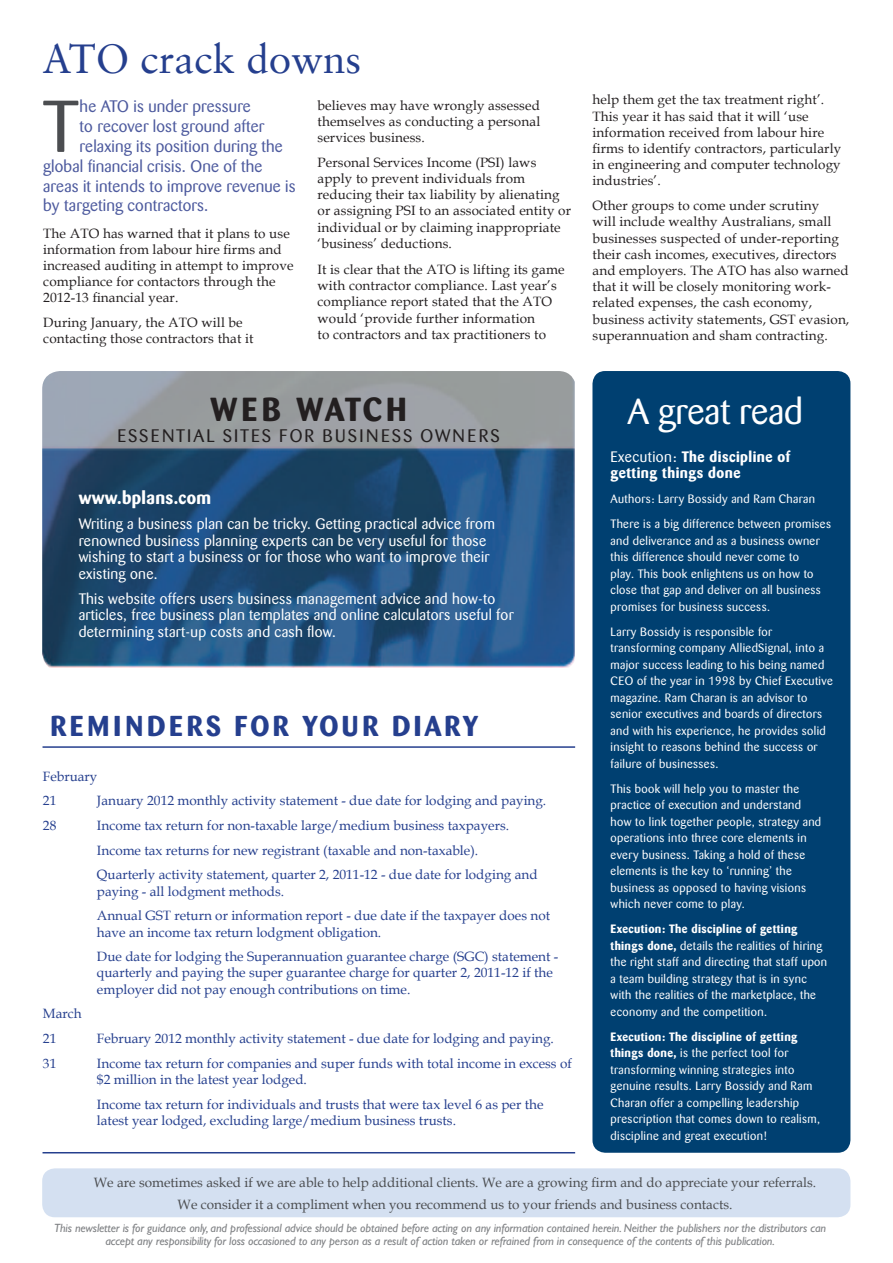
<style>
.page{position:relative;width:893px;height:1263px;background:#fff}
.page>*{position:absolute;margin:0;border:0;box-sizing:border-box;transform-origin:0 0}
.Body_Text_-_1st_Para{font:72.6px "Barmeno";color:#4b4d50}
.Title_-_Article{font:40.5px "Sabon LT";color:#253f8e}
.Box_Article_-_Title{font:36px "Barmeno";color:#fff}
.t1{font:700 33px "Barmeno";letter-spacing:.09em;color:#231f20}
.t2{font:700 28.5px "Barmeno";letter-spacing:.12em;color:#253f8e}
.t3{font:18px "Barmeno";letter-spacing:.12em;color:#231f20}
.Box_Article_-_Sub_He{font:700 18px "Barmeno";letter-spacing:.02em;color:#fff}
.Body_Text_-_1st_Para-2{font:16.5px "Barmeno";letter-spacing:.01em;color:#4d5a9e}
.Box_Article_-_Body_T{font:15px/16.5px "Barmeno";letter-spacing:.02em;color:#fff}
.Box_Article_-_Body_T-2{font:700 15px/16.5px "Barmeno";letter-spacing:.03em;color:#fff}
.Body_Text{font:13.5px/16.2px "Book Antiqua";letter-spacing:.01em;color:#231f20}
.Body_Text-2{font:13.5px/16.2px "Book Antiqua";color:#253f8e}
.Body_Text-3{font:13.5px "Book Antiqua";color:#4b4d50}
.Box_Article_-_Body_T-3{font:12px/16.5px "Barmeno";letter-spacing:.03em;color:#fff}
.t4{font:italic 12px/13.2px "Gill Sans Std";letter-spacing:-.01em;color:#808285;text-align:center}
.s1{font-weight:400}
.s2{font-weight:700}
</style>
<div class="page">
<img style="left:42px;top:371px;width:533px;height:297px">
<div style="left:592px;top:371px;width:258px;height:782px;background:#004071;border-radius:13px"></div>
<hr style="left:43px;top:746px;width:532px;height:2px;background:#253f8e">
<hr style="left:43px;top:1152px;width:532px;height:1px;background:#253f8e">
<div style="left:42px;top:1168px;width:808px;height:49px;background:#d4e0f1;border-radius:13px"></div>
<p class="Title_-_Article" style="left:43px;top:35px;width:320px">ATO crack downs</p>
<p class="Body_Text" style="left:317px;top:97px;width:224px;text-align:justify">believes may have wrongly assessed themselves as conducting a personal services business.</p>
<p class="Body_Text" style="left:317px;top:154px;width:255px">Personal Services Income (PSI) laws apply to prevent individuals from reducing their tax liability by alienating or assigning PSI to an associated entity or individual or by claiming inappropriate ‘business’ deductions.</p>
<p class="Body_Text" style="left:317px;top:261px;width:249px">It is clear that the ATO is lifting its game with contractor compliance. Last year’s compliance report stated that the ATO would ‘provide further information<br>to contractors and tax practitioners to</p>
<p class="Body_Text_-_1st_Para" style="left:43px;top:85px;width:38px">T</p>
<p class="Body_Text_-_1st_Para-2" style="left:80px;top:97px;width:173px">he ATO is under pressure</p>
<p class="Body_Text_-_1st_Para-2" style="left:80px;top:117px;width:186px">to recover lost ground after</p>
<p class="Body_Text_-_1st_Para-2" style="left:80px;top:137px;width:205px">relaxing its position during the</p>
<p class="Body_Text_-_1st_Para-2" style="left:43px;top:156px;width:221px">global financial crisis. One of the</p>
<p class="Body_Text_-_1st_Para-2" style="left:43px;top:176px;width:254px">areas it intends to improve revenue is</p>
<p class="Body_Text_-_1st_Para-2" style="left:43px;top:196px;width:167px">by targeting contractors.</p>
<p class="Body_Text" style="left:43px;top:225px;width:252px">The ATO has warned that it plans to use information from labour hire firms and increased auditing in attempt to improve compliance for contactors through the 2012-13 financial year.</p>
<p class="Body_Text" style="left:43px;top:314px;width:212px">During January, the ATO will be contacting those contractors that it</p>
<p class="t1" style="left:211px;top:389px;width:198px">WEB WATCH</p>
<p class="t3" style="left:117px;top:425px;width:384px">ESSENTIAL SITES FOR BUSINESS OWNERS</p>
<p class="Box_Article_-_Sub_He" style="left:79px;top:487px;width:134px">www.bplans.com</p>
<p class="Box_Article_-_Body_T" style="left:79px;top:516px;width:418px">Writing a business plan can be tricky. Getting practical advice from renowned business planning experts can be very useful for those wishing to start a business or for those who want to improve their existing one.</p>
<p class="Box_Article_-_Body_T" style="left:79px;top:591px;width:436px">This website offers users business management advice and how-to articles, free business plan templates and online calculators useful for determining start-up costs and cash flow.</p>
<p class="t2" style="left:50px;top:709px;width:429px">REMINDERS FOR YOUR DIARY</p>
<p class="Body_Text-2" style="left:43px;top:767px;width:56px">February</p>
<p class="Body_Text-2" style="left:43px;top:792px;width:15px">21</p>
<p class="Body_Text-2" style="left:97px;top:792px;width:451px">January 2012 monthly activity statement - due date for lodging and paying.</p>
<p class="Body_Text-2" style="left:43px;top:817px;width:15px">28</p>
<p class="Body_Text-2" style="left:97px;top:817px;width:414px">Income tax return for non-taxable large/medium business taxpayers.</p>
<p class="Body_Text-2" style="left:97px;top:842px;width:383px">Income tax returns for new registrant (taxable and non-taxable).</p>
<p class="Body_Text-2" style="left:97px;top:866px;width:442px">Quarterly activity statement, quarter 2, 2011-12 - due date for lodging and paying - all lodgment methods.</p>
<p class="Body_Text-2" style="left:97px;top:907px;width:455px">Annual GST return or information report - due date if the taxpayer does not have an income tax return lodgment obligation.</p>
<p class="Body_Text-2" style="left:97px;top:948px;width:463px">Due date for lodging the Superannuation guarantee charge (SGC) statement - quarterly and paying the super guarantee charge for quarter 2, 2011-12 if the employer did not pay enough contributions on time.</p>
<p class="Body_Text-2" style="left:43px;top:1005px;width:40px">March</p>
<p class="Body_Text-2" style="left:43px;top:1030px;width:15px">21</p>
<p class="Body_Text-2" style="left:97px;top:1030px;width:459px">February 2012 monthly activity statement - due date for lodging and paying.</p>
<p class="Body_Text-2" style="left:43px;top:1055px;width:15px">31</p>
<p class="Body_Text-2" style="left:97px;top:1055px;width:476px">Income tax return for companies and super funds with total income in excess of $2 million in the latest year lodged.</p>
<p class="Body_Text-2" style="left:97px;top:1096px;width:448px">Income tax return for individuals and trusts that were tax level 6 as per the latest year lodged, excluding large/medium business trusts.</p>
<p class="Body_Text" style="left:592px;top:91px;width:250px">help them get the tax treatment right’.<br>This year it has said that it will ‘use information received from labour hire firms to identify contractors, particularly in engineering and computer technology industries’.</p>
<p class="Body_Text" style="left:592px;top:197px;width:258px">Other groups to come under scrutiny<br>will include wealthy Australians, small businesses suspected of under-reporting their cash incomes, executives, directors and employers. The ATO has also warned that it will be closely monitoring work&shy;related expenses, the cash economy, business activity statements, GST evasion, superannuation and sham contracting.</p>
<p class="Box_Article_-_Title" style="left:627px;top:390px;width:177px">A great read</p>
<p class="Box_Article_-_Body_T-2" style="left:611px;top:448px;width:181px"><span class="s1">Execution:</span> The discipline of getting things done</p>
<p class="Box_Article_-_Body_T-3" style="left:611px;top:491px;width:206px">Authors: Larry Bossidy and Ram Charan</p>
<p class="Box_Article_-_Body_T-3" style="left:611px;top:516px;width:222px">There is a big difference between promises and deliverance and as a business owner this difference should never come to<br>play. This book enlightens us on how to close that gap and deliver on all business promises for business success.</p>
<p class="Box_Article_-_Body_T-3" style="left:611px;top:623px;width:224px">Larry Bossidy is responsible for transforming company AlliedSignal, into a major success leading to his being named CEO of the year in 1998 by Chief Executive magazine. Ram Charan is an advisor to senior executives and boards of directors and with his experience, he provides solid insight to reasons behind the success or failure of businesses.</p>
<p class="Box_Article_-_Body_T-3" style="left:611px;top:780px;width:212px">This book will help you to master the practice of execution and understand how to link together people, strategy and operations into three core elements in every business. Taking a hold of these elements is the key to ‘running’ the business as opposed to having visions which never come to play.</p>
<p class="Box_Article_-_Body_T-3" style="left:611px;top:921px;width:218px"><span class="s2">Execution: The discipline of getting things done,</span> details the realities of hiring the right staff and directing that staff upon a team building strategy that is in sync with the realities of the marketplace, the economy and the competition.</p>
<p class="Box_Article_-_Body_T-3" style="left:611px;top:1028px;width:211px"><span class="s2">Execution: The discipline of getting things done,</span> is the perfect tool for transforming winning strategies into genuine results. Larry Bossidy and Ram Charan offer a compelling leadership prescription that comes down to realism, discipline and great execution!</p>
<p class="Body_Text-3" style="left:94px;top:1173px;width:724px">We are sometimes asked if we are able to help additional clients. We are a growing firm and do appreciate your referrals.</p>
<p class="Body_Text-3" style="left:178px;top:1195px;width:556px">We consider it a compliment when you recommend us to your friends and business contacts.</p>
<p class="t4" style="left:54px;top:1221px;width:773px">This newsletter is for guidance only, and professional advice should be obtained before acting on any information contained herein. Neither the publishers nor the distributors can accept any responsibility for loss occasioned to any person as a result of action taken or refrained from in consequence of the contents of this publication.</p>
</div>
